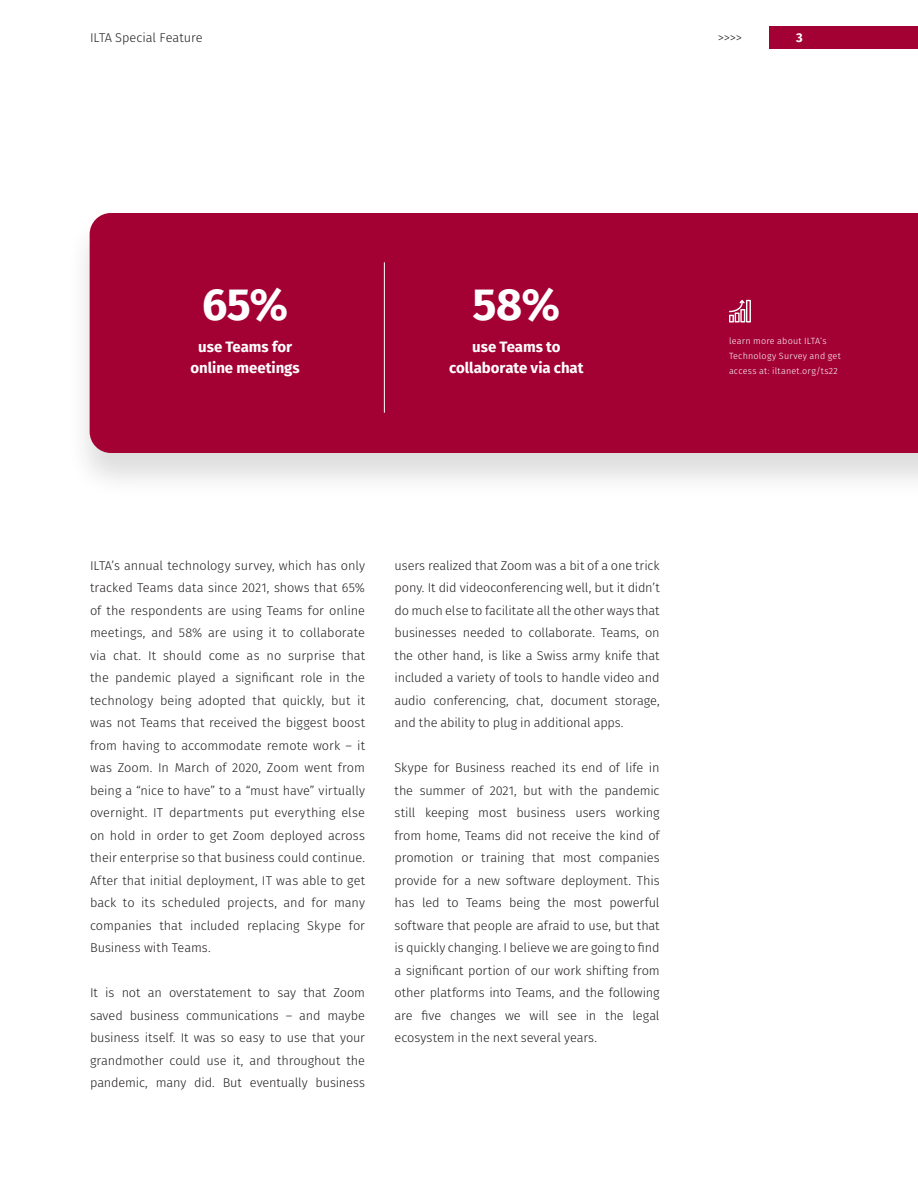
<style>
.page{position:relative;width:918px;height:1188px;background:#fff}
.page>*{position:absolute;margin:0;border:0;box-sizing:border-box;transform-origin:0 0}
.Headline_30_35_Left{font:700 45px "Fira Sans";color:#fff}
.Copy_Text_08_14_Left{font:700 15px/21px "Fira Sans";letter-spacing:-.005em;color:#fff;text-align:center}
.Copy_Text_08_14_Full{font:300 12.75px/22.5px "Fira Sans";letter-spacing:-.005em;color:#231f20;text-align:justify}
.t1{font:700 12.75px "Fira Sans";color:#fff}
.Copy_Text_08_14_Full-2{font:300 9px/15px "Fira Sans";letter-spacing:.025em;color:#fff}
</style>
<div class="page">
<div style="left:66px;top:210px;width:852px;height:288px;background:#231f20;opacity:.15"></div>
<div style="left:90px;top:213px;width:828px;height:240px;background:#a30134"></div>
<hr style="left:384px;top:262px;width:1px;height:151px;background:#fff">
<svg style="left:729px;top:300px;width:22px;height:22px"></svg>
<div style="left:769px;top:26px;width:149px;height:23px;background:#a30134"></div>
<p class="Copy_Text_08_14_Full" style="left:90px;top:26px;width:114px">ILTA Special Feature</p>
<p class="Copy_Text_08_14_Full" style="left:718px;top:26px;width:26px">&gt;&gt;&gt;&gt;</p>
<p class="t1" style="left:796px;top:27px;width:8px">3</p>
<p class="Headline_30_35_Left" style="left:202px;top:266px;width:87px">65%</p>
<p class="Copy_Text_08_14_Left" style="left:198px;top:335px;width:95px">use Teams for</p>
<p class="Copy_Text_08_14_Left" style="left:191px;top:356px;width:111px">online meetings</p>
<p class="Headline_30_35_Left" style="left:473px;top:266px;width:89px">58%</p>
<p class="Copy_Text_08_14_Left" style="left:449px;top:335px;width:136px">use Teams to collaborate via chat</p>
<p class="Copy_Text_08_14_Full-2" style="left:729px;top:334px;width:113px">learn more about ILTA‘s<br>Technology Survey and get access at: iltanet.org/ts22</p>
<p class="Copy_Text_08_14_Full" style="left:90px;top:554px;width:277px">ILTA’s annual technology survey, which has only tracked Teams data since 2021, shows that 65% of the respondents are using Teams for online meetings, and 58% are using it to collaborate via chat. It should come as no surprise that the pandemic played a significant role in the technology being adopted that quickly, but it was not Teams that received the biggest boost from having to accommodate remote work – it was Zoom. In March of 2020, Zoom went from being a “nice to have” to a “must have” virtually overnight. IT departments put everything else on hold in order to get Zoom deployed across their enterprise so that business could continue.<br>After that initial deployment, IT was able to get back to its scheduled projects, and for many companies that included replacing Skype for Business with Teams.</p>
<p class="Copy_Text_08_14_Full" style="left:90px;top:982px;width:277px">It is not an overstatement to say that Zoom saved business communications – and maybe business itself. It was so easy to use that your grandmother could use it, and throughout the pandemic, many did. But eventually business</p>
<p class="Copy_Text_08_14_Full" style="left:395px;top:554px;width:267px">users realized that Zoom was a bit of a one trick pony. It did videoconferencing well, but it didn’t do much else to facilitate all the other ways that businesses needed to collaborate. Teams, on the other hand, is like a Swiss army knife that included a variety of tools to handle video and audio conferencing, chat, document storage, and the ability to plug in additional apps.</p>
<p class="Copy_Text_08_14_Full" style="left:395px;top:757px;width:267px">Skype for Business reached its end of life in the summer of 2021, but with the pandemic still keeping most business users working from home, Teams did not receive the kind of promotion or training that most companies provide for a new software deployment. This has led to Teams being the most powerful software that people are afraid to use, but that is quickly changing. I believe we are going to find a significant portion of our work shifting from other platforms into Teams, and the following are five changes we will see in the legal ecosystem in the next several years.</p>
</div>
